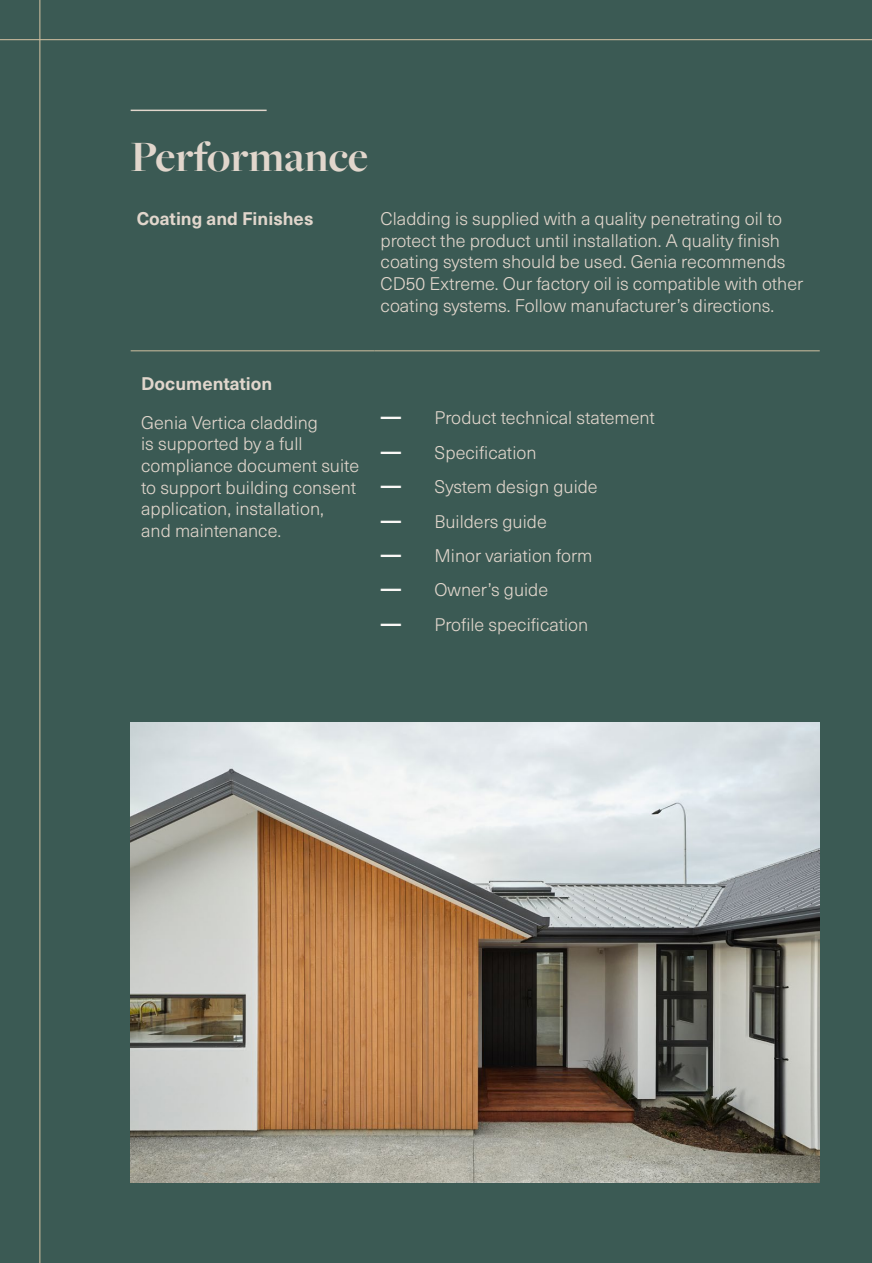
<style>
.page{position:relative;width:872px;height:1263px;background:#3b5a54}
.page>*{position:absolute;margin:0;border:0;box-sizing:border-box;transform-origin:0 0}
.t1{font:700 45px "Freight Big Pro";color:#e1d6cc}
.t2{font:300 18px/21.6px "Neue Haas Unica W1 G";color:#e1d6cc}
.t3{font:700 18px "Neue Haas Unica W1 G";color:#e1d6cc}
.s1{font-weight:700;font-size:21px;color:#f9f7f5}
</style>
<div class="page">
<img style="left:131px;top:723px;width:688px;height:459px">
<hr style="left:131px;top:351px;width:243px;height:1px;background:#cebe9f">
<hr style="left:374px;top:351px;width:445px;height:1px;background:#cebe9f">
<hr style="left:131px;top:110px;width:136px;height:1px;background:#e1d6cc">
<hr style="left:39px;top:0;width:1px;height:1263px;background:#cebe9f">
<hr style="left:0;top:39px;width:872px;height:1px;background:#cebe9f">
<h1 class="t1" style="left:131px;top:127px;width:239px">Performance</h1>
<p class="t3" style="left:137px;top:205px;width:178px">Coating and Finishes</p>
<p class="t2" style="left:380px;top:207px;width:424px">Cladding is supplied with a quality penetrating oil to protect the product until installation. A quality finish coating system should be used. Genia recommends CD50 Extreme. Our factory oil is compatible with other coating systems. Follow manufacturer’s directions.</p>
<p class="t3" style="left:141px;top:370px;width:133px">Documentation</p>
<p class="t2" style="left:141px;top:411px;width:219px">Genia Vertica cladding<br>is supported by a full compliance document suite to support building consent application, installation,<br>and maintenance.</p>
<p class="t2" style="left:380px;top:406px;width:276px"><span class="s1">—</span> Product technical statement</p>
<p class="t2" style="left:380px;top:441px;width:158px"><span class="s1">—</span> Specification</p>
<p class="t2" style="left:380px;top:475px;width:219px"><span class="s1">—</span> System design guide</p>
<p class="t2" style="left:380px;top:509px;width:168px"><span class="s1">—</span> Builders guide</p>
<p class="t2" style="left:380px;top:544px;width:213px"><span class="s1">—</span> Minor variation form</p>
<p class="t2" style="left:380px;top:578px;width:169px"><span class="s1">—</span> Owner’s guide</p>
<p class="t2" style="left:380px;top:612px;width:209px"><span class="s1">—</span> Profile specification</p>
</div>
